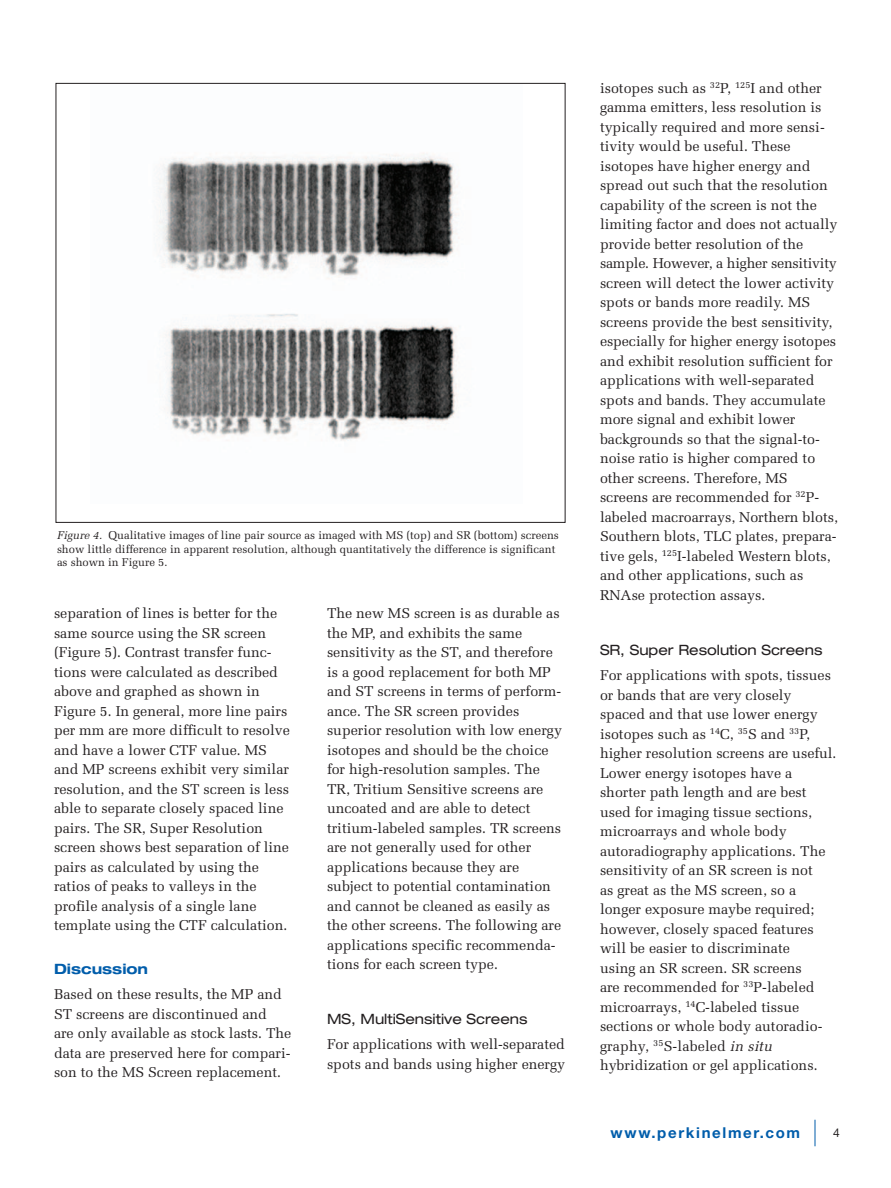
<style>
.page{position:relative;width:891px;height:1188px;background:#fff}
.page>*{position:absolute;margin:0;border:0;box-sizing:border-box;transform-origin:0 0}
.t1{font:700 15px "Helvetica Neue";letter-spacing:.11em;color:#015dab}
.t2{font:14.25px/19.5px "Melior";color:#231f20}
.t3{font:expanded 14.25px "Helvetica Neue";color:#231f20}
.t4{font:700 expanded 14.25px "Helvetica Neue";color:#015dab}
.t5{font:12px "Helvetica Neue";color:#231f20}
.t6{font:11.25px/13.5px "Melior";color:#231f20}
.s1{font-style:italic}
</style>
<div class="page">
<img style="left:155px;top:153px;width:304px;height:288px">
<svg style="left:815px;top:1120px;width:1px;height:26px"></svg>
<p class="t6" style="left:57px;top:529px;width:503px"><span class="s1">Figure 4.</span> Qualitative images of line pair source as imaged with MS (top) and SR (bottom) screens show little difference in apparent resolution, although quantitatively the difference is significant as shown in Figure 5.</p>
<p class="t2" style="left:54px;top:603px;width:237px">separation of lines is better for the same source using the SR screen (Figure 5). Contrast transfer func&shy;tions were calculated as described above and graphed as shown in Figure 5. In general, more line pairs per mm are more difficult to resolve and have a lower CTF value. MS and MP screens exhibit very similar resolution, and the ST screen is less able to separate closely spaced line pairs. The SR, Super Resolution screen shows best separation of line pairs as calculated by using the ratios of peaks to valleys in the profile analysis of a single lane template using the CTF calculation.</p>
<p class="t4" style="left:54px;top:960px;width:96px">Discussion</p>
<p class="t2" style="left:54px;top:984px;width:239px">Based on these results, the MP and ST screens are discontinued and<br>are only available as stock lasts. The data are preserved here for compari&shy;son to the MS Screen replacement.</p>
<p class="t2" style="left:327px;top:603px;width:237px">The new MS screen is as durable as the MP, and exhibits the same sensitivity as the ST, and therefore is a good replacement for both MP and ST screens in terms of perform&shy;ance. The SR screen provides superior resolution with low energy isotopes and should be the choice for high-resolution samples. The TR, Tritium Sensitive screens are uncoated and are able to detect tritium-labeled samples. TR screens are not generally used for other applications because they are subject to potential contamination and cannot be cleaned as easily as the other screens. The following are applications specific recommenda&shy;tions for each screen type.</p>
<p class="t3" style="left:327px;top:1010px;width:202px">MS, MultiSensitive Screens</p>
<p class="t2" style="left:327px;top:1035px;width:240px">For applications with well-separated spots and bands using higher energy</p>
<p class="t2" style="left:600px;top:78px;width:240px">isotopes such as <sup>32</sup>P, <sup>125</sup>I and other gamma emitters, less resolution is typically required and more sensi&shy;tivity would be useful. These isotopes have higher energy and spread out such that the resolution capability of the screen is not the limiting factor and does not actually provide better resolution of the sample. However, a higher sensitivity screen will detect the lower activity spots or bands more readily. MS screens provide the best sensitivity, especially for higher energy isotopes and exhibit resolution sufficient for applications with well-separated spots and bands. They accumulate more signal and exhibit lower backgrounds so that the signal-to&shy;noise ratio is higher compared to other screens. Therefore, MS screens are recommended for <sup>32</sup>P&shy;labeled macroarrays, Northern blots, Southern blots, TLC plates, prepara&shy;tive gels, <sup>125</sup>I-labeled Western blots, and other applications, such as RNAse protection assays.</p>
<p class="t3" style="left:600px;top:641px;width:224px">SR, Super Resolution Screens</p>
<p class="t2" style="left:600px;top:665px;width:238px">For applications with spots, tissues or bands that are very closely spaced and that use lower energy isotopes such as <sup>14</sup>C, <sup>35</sup>S and <sup>33</sup>P, higher resolution screens are useful.<br>Lower energy isotopes have a shorter path length and are best used for imaging tissue sections, microarrays and whole body autoradiography applications. The sensitivity of an SR screen is not<br>as great as the MS screen, so a longer exposure maybe required; however, closely spaced features will be easier to discriminate<br>using an SR screen. SR screens<br>are recommended for <sup>33</sup>P-labeled microarrays, <sup>14</sup>C-labeled tissue sections or whole body autoradio&shy;graphy, <sup>35</sup>S-labeled <span class="s1">in situ </span>hybridization or gel applications.</p>
<p class="t1" style="left:611px;top:1124px;width:191px">www.perkinelmer.com</p>
<p class="t5" style="left:833px;top:1126px;width:8px">4</p>
</div>
